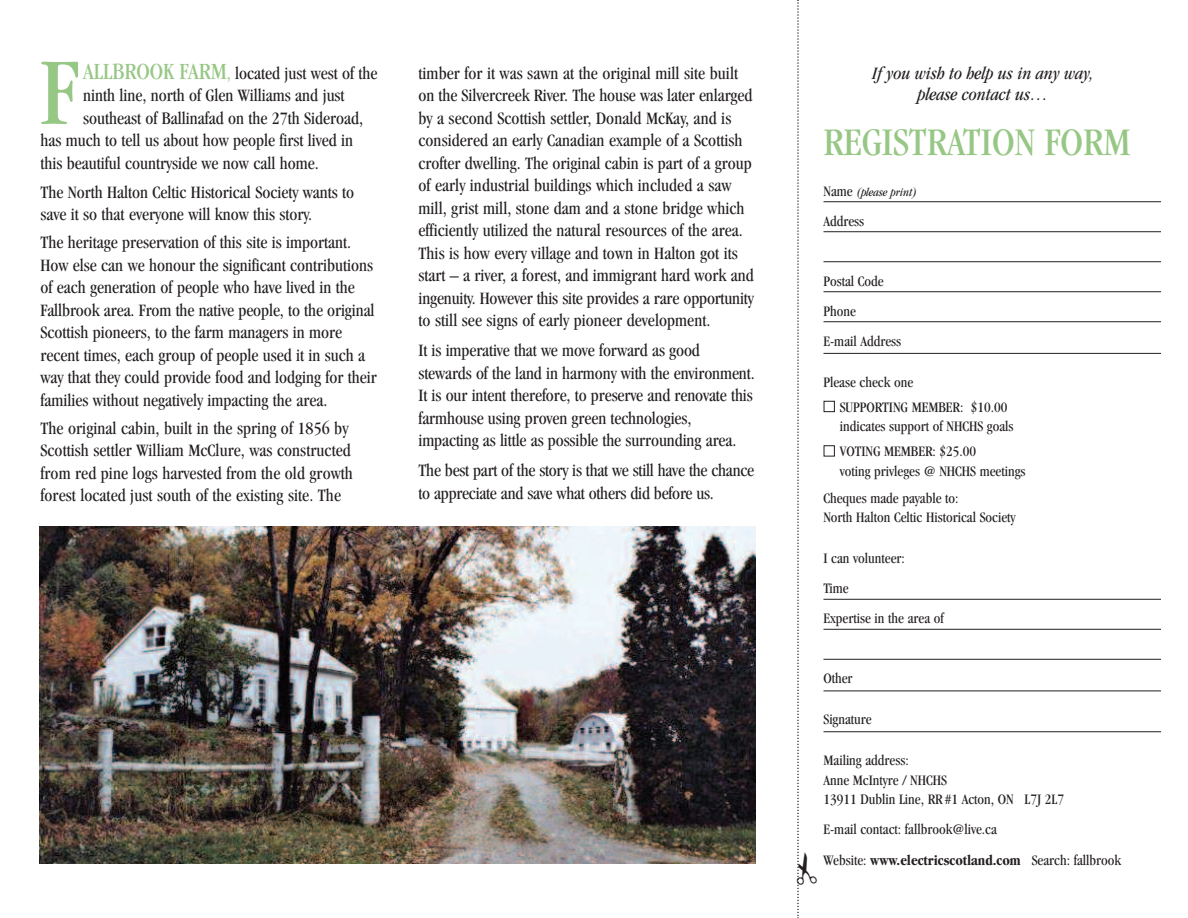
<style>
.page{position:relative;width:1188px;height:918px;background:#fff}
.page>*{position:absolute;margin:0;border:0;box-sizing:border-box;transform-origin:0 0}
.t1{font:condensed 98.55px "Garamond";color:#97c785}
.t2{font:condensed 40.5px "Garamond";color:#97c785}
.t3{font:condensed 18px/22.5px "Garamond";color:#231f20}
.t4{font:italic condensed 18px/21px "Garamond";color:#231f20;text-align:center}
.t5{font:condensed 15px/19.5px "Garamond";color:#231f20}
.t6{font:italic condensed 12px "Garamond";color:#231f20}
.s1{font-size:24px;color:#97c785}
.s2{color:#97c785}
.s3{font-style:normal;font-size:15px}
.s4{color:#fff}
.s5{font-weight:700}
</style>
<div class="page">
<img style="left:40px;top:526px;width:716px;height:338px">
<hr style="left:824px;top:201px;width:337px;height:1px;background:#231f20">
<hr style="left:824px;top:231px;width:337px;height:1px;background:#231f20">
<hr style="left:824px;top:261px;width:337px;height:1px;background:#231f20">
<hr style="left:824px;top:291px;width:337px;height:1px;background:#231f20">
<hr style="left:824px;top:321px;width:337px;height:1px;background:#231f20">
<hr style="left:824px;top:353px;width:337px;height:1px;background:#231f20">
<hr style="left:824px;top:599px;width:337px;height:1px;background:#231f20">
<hr style="left:824px;top:629px;width:337px;height:1px;background:#231f20">
<hr style="left:824px;top:659px;width:337px;height:1px;background:#231f20">
<hr style="left:824px;top:691px;width:337px;height:1px;background:#231f20">
<hr style="left:824px;top:731px;width:337px;height:1px;background:#231f20">
<svg style="left:797px;top:0;width:2px;height:918px"></svg>
<h1 class="t1" style="left:40px;top:55px;width:40px">F</h1>
<p class="t3" style="left:83px;top:63px;width:296px"><span class="s1">ALLBROOK FARM</span><span class="s2">,</span> located just west of the</p>
<p class="t3" style="left:83px;top:86px;width:263px">ninth line, north of Glen Williams and just</p>
<p class="t3" style="left:83px;top:108px;width:282px">southeast of Ballinafad on the 27th Sideroad,</p>
<p class="t3" style="left:40px;top:131px;width:314px">has much to tell us about how people first lived in</p>
<p class="t3" style="left:40px;top:153px;width:280px">this beautiful countryside we now call home.</p>
<p class="t3" style="left:40px;top:182px;width:315px">The North Halton Celtic Historical Society wants to save it so that everyone will know this story.</p>
<p class="t3" style="left:40px;top:232px;width:338px">The heritage preservation of this site is important.<br>How else can we honour the significant contributions of each generation of people who have lived in the Fallbrook area. From the native people, to the original Scottish pioneers, to the farm managers in more recent times, each group of people used it in such a way that they could provide food and lodging for their families without negatively impacting the area.</p>
<p class="t3" style="left:40px;top:418px;width:314px">The original cabin, built in the spring of 1856 by Scottish settler William McClure, was constructed from red pine logs harvested from the old growth forest located just south of the existing site. The</p>
<p class="t3" style="left:418px;top:63px;width:337px">timber for it was sawn at the original mill site built on the Silvercreek River. The house was later enlarged by a second Scottish settler, Donald McKay, and is considered an early Canadian example of a Scottish crofter dwelling. The original cabin is part of a group of early industrial buildings which included a saw mill, grist mill, stone dam and a stone bridge which efficiently utilized the natural resources of the area.<br>This is how every village and town in Halton got its start – a river, a forest, and immigrant hard work and ingenuity. However this site provides a rare opportunity to still see signs of early pioneer development.</p>
<p class="t3" style="left:418px;top:340px;width:338px">It is imperative that we move forward as good stewards of the land in harmony with the environment.<br>It is our intent therefore, to preserve and renovate this farmhouse using proven green technologies, impacting as little as possible the surrounding area.</p>
<p class="t3" style="left:418px;top:461px;width:337px">The best part of the story is that we still have the chance to appreciate and save what others did before us.</p>
<p class="t4" style="left:872px;top:64px;width:223px">If you wish to help us in any way, please contact us…</p>
<h2 class="t2" style="left:824px;top:127px;width:308px">REGISTRATION FORM</h2>
<p class="t6" style="left:824px;top:187px;width:95px"><span class="s3">Name</span> (please print)</p>
<p class="t5" style="left:824px;top:212px;width:42px">Address</p>
<p class="t5" style="left:824px;top:267px;width:79px;line-height:30px">Postal Code<br>Phone<br>E-mail Address</p>
<p class="t5" style="left:824px;top:373px;width:91px">Please check one</p>
<p class="t5" style="left:840px;top:398px;width:175px;text-indent:-16px"><span class="s4">■</span> SUPPORTING MEMBER: $10.00 indicates support of NHCHS goals</p>
<p class="t5" style="left:840px;top:443px;width:187px;text-indent:-16px"><span class="s4">■</span> VOTING MEMBER: $25.00<br>voting privleges @ NHCHS meetings</p>
<p class="t5" style="left:823px;top:489px;width:194px">Cheques made payable to:<br>North Halton Celtic Historical Society</p>
<p class="t5" style="left:823px;top:545px;width:122px;line-height:30px">I can volunteer:<br>Time<br>Expertise in the area of</p>
<p class="t5" style="left:824px;top:670px;width:31px">Other</p>
<p class="t5" style="left:824px;top:711px;width:50px">Signature</p>
<p class="t5" style="left:824px;top:752px;width:242px">Mailing address:<br>Anne McIntyre / NHCHS<br>13911 Dublin Line, RR #1 Acton, ON L7J 2L7</p>
<p class="t5" style="left:824px;top:816px;width:299px;line-height:30.3px">E-mail contact: fallbrook@live.ca<br>Website: <span class="s5">www.electricscotland.com</span> Search: fallbrook</p>
</div>
